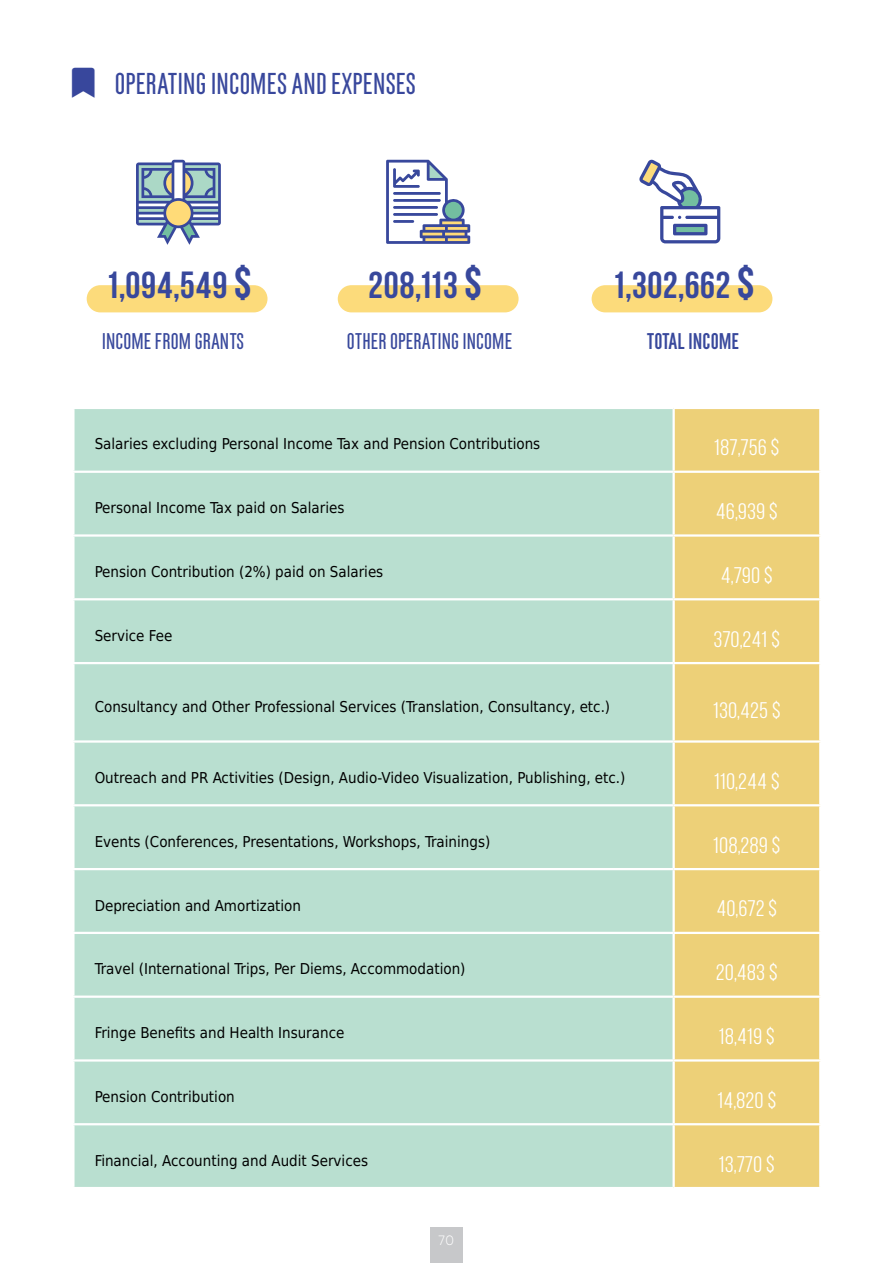
<style>
.page{position:relative;width:893px;height:1263px;background:#fff}
.page>*{position:absolute;margin:0;border:0;box-sizing:border-box;transform-origin:0 0}
.t1{font:700 37.65px "GL Gordeziani";color:#38489c}
.t2{font:500 30px "GL Gordeziani";color:#38479c}
.t3{font:500 22.65px "GL Gordeziani";color:#38489c}
.t4{font:700 22.65px "GL Gordeziani";color:#38489c}
.t5{font:22.5px "GL Gordeziani";color:#fff}
.t6{font:15px "DejaVu Sans Condensed";color:#000}
.t7{font:300 13.5px "Gilroy";color:#fff}
.s1{font-size:45.15px}
</style>
<div class="page">
<div style="left:430px;top:1227px;width:33px;height:36px;background:#c7c8ca"></div>
<svg style="left:136px;top:160px;width:85px;height:85px"></svg>
<div style="left:87px;top:285px;width:180px;height:27px;background:#fcdb7b;border-radius:14px"></div>
<svg style="left:386px;top:160px;width:84px;height:84px"></svg>
<div style="left:338px;top:285px;width:181px;height:27px;background:#fcdb7b;border-radius:14px"></div>
<svg style="left:639px;top:160px;width:81px;height:83px"></svg>
<div style="left:592px;top:285px;width:180px;height:27px;background:#fcdb7b;border-radius:14px"></div>
<div style="left:75px;top:409px;width:597px;height:778px;background:#b9dfd0"></div>
<div style="left:675px;top:409px;width:144px;height:778px;background:#edd078"></div>
<hr style="left:72px;top:471px;width:602px;height:2px;background:#fff">
<hr style="left:674px;top:471px;width:147px;height:2px;background:#fff">
<hr style="left:72px;top:534px;width:602px;height:3px;background:#fff">
<hr style="left:674px;top:534px;width:147px;height:3px;background:#fff">
<hr style="left:72px;top:598px;width:602px;height:2px;background:#fff">
<hr style="left:674px;top:598px;width:147px;height:2px;background:#fff">
<hr style="left:72px;top:662px;width:602px;height:2px;background:#fff">
<hr style="left:674px;top:662px;width:147px;height:2px;background:#fff">
<hr style="left:72px;top:740px;width:602px;height:3px;background:#fff">
<hr style="left:674px;top:740px;width:147px;height:3px;background:#fff">
<hr style="left:72px;top:804px;width:602px;height:2px;background:#fff">
<hr style="left:674px;top:804px;width:147px;height:2px;background:#fff">
<hr style="left:72px;top:868px;width:602px;height:2px;background:#fff">
<hr style="left:674px;top:868px;width:147px;height:2px;background:#fff">
<hr style="left:72px;top:932px;width:602px;height:2px;background:#fff">
<hr style="left:674px;top:932px;width:147px;height:2px;background:#fff">
<hr style="left:72px;top:995px;width:602px;height:3px;background:#fff">
<hr style="left:674px;top:995px;width:147px;height:3px;background:#fff">
<hr style="left:72px;top:1059px;width:602px;height:2px;background:#fff">
<hr style="left:674px;top:1059px;width:147px;height:2px;background:#fff">
<hr style="left:72px;top:1123px;width:602px;height:2px;background:#fff">
<hr style="left:674px;top:1123px;width:147px;height:2px;background:#fff">
<h2 class="t2" style="left:115px;top:68px;width:303px">OPERATING INCOMES AND EXPENSES</h2>
<h1 class="t1" style="left:108px;top:266px;width:145px">1,094,549 <span class="s1">$</span></h1>
<h3 class="t3" style="left:102px;top:330px;width:144px">INCOME FROM GRANTS</h3>
<h1 class="t1" style="left:368px;top:266px;width:116px">208,113 <span class="s1">$</span></h1>
<h3 class="t3" style="left:347px;top:330px;width:167px">OTHER OPERATING INCOME</h3>
<h1 class="t1" style="left:615px;top:266px;width:142px">1,302,662 <span class="s1">$</span></h1>
<h3 class="t4" style="left:647px;top:330px;width:94px">TOTAL INCOME</h3>
<p class="t6" style="left:95px;top:432px;width:447px">Salaries excluding Personal Income Tax and Pension Contributions</p>
<h3 class="t5" style="left:714px;top:437px;width:67px">187,756 $</h3>
<p class="t6" style="left:95px;top:496px;width:251px">Personal Income Tax paid on Salaries</p>
<h3 class="t5" style="left:716px;top:500px;width:64px">46,939 $</h3>
<p class="t6" style="left:95px;top:559px;width:290px">Pension Contribution (2%) paid on Salaries</p>
<h3 class="t5" style="left:721px;top:564px;width:54px">4,790 $</h3>
<p class="t6" style="left:95px;top:623px;width:79px">Service Fee</p>
<h3 class="t5" style="left:713px;top:628px;width:68px">370,241 $</h3>
<p class="t6" style="left:95px;top:694px;width:517px">Consultancy and Other Professional Services (Translation, Consultancy, etc.)</p>
<h3 class="t5" style="left:713px;top:699px;width:69px">130,425 $</h3>
<p class="t6" style="left:95px;top:765px;width:532px">Outreach and PR Activities (Design, Audio-Video Visualization, Publishing, etc.)</p>
<h3 class="t5" style="left:714px;top:770px;width:67px">110,244 $</h3>
<p class="t6" style="left:95px;top:829px;width:397px">Events (Conferences, Presentations, Workshops, Trainings)</p>
<h3 class="t5" style="left:713px;top:834px;width:69px">108,289 $</h3>
<p class="t6" style="left:95px;top:893px;width:208px">Depreciation and Amortization</p>
<h3 class="t5" style="left:716px;top:898px;width:63px">40,672 $</h3>
<p class="t6" style="left:95px;top:957px;width:372px">Travel (International Trips, Per Diems, Accommodation)</p>
<h3 class="t5" style="left:716px;top:961px;width:64px">20,483 $</h3>
<p class="t6" style="left:95px;top:1020px;width:251px">Fringe Benefits and Health Insurance</p>
<h3 class="t5" style="left:719px;top:1025px;width:58px">18,419 $</h3>
<p class="t6" style="left:95px;top:1084px;width:142px">Pension Contribution</p>
<h3 class="t5" style="left:717px;top:1089px;width:61px">14,820 $</h3>
<p class="t6" style="left:95px;top:1148px;width:275px">Financial, Accounting and Audit Services</p>
<h3 class="t5" style="left:719px;top:1153px;width:58px">13,770 $</h3>
<p class="t7" style="left:439px;top:1232px;width:17px">70</p>
</div>
